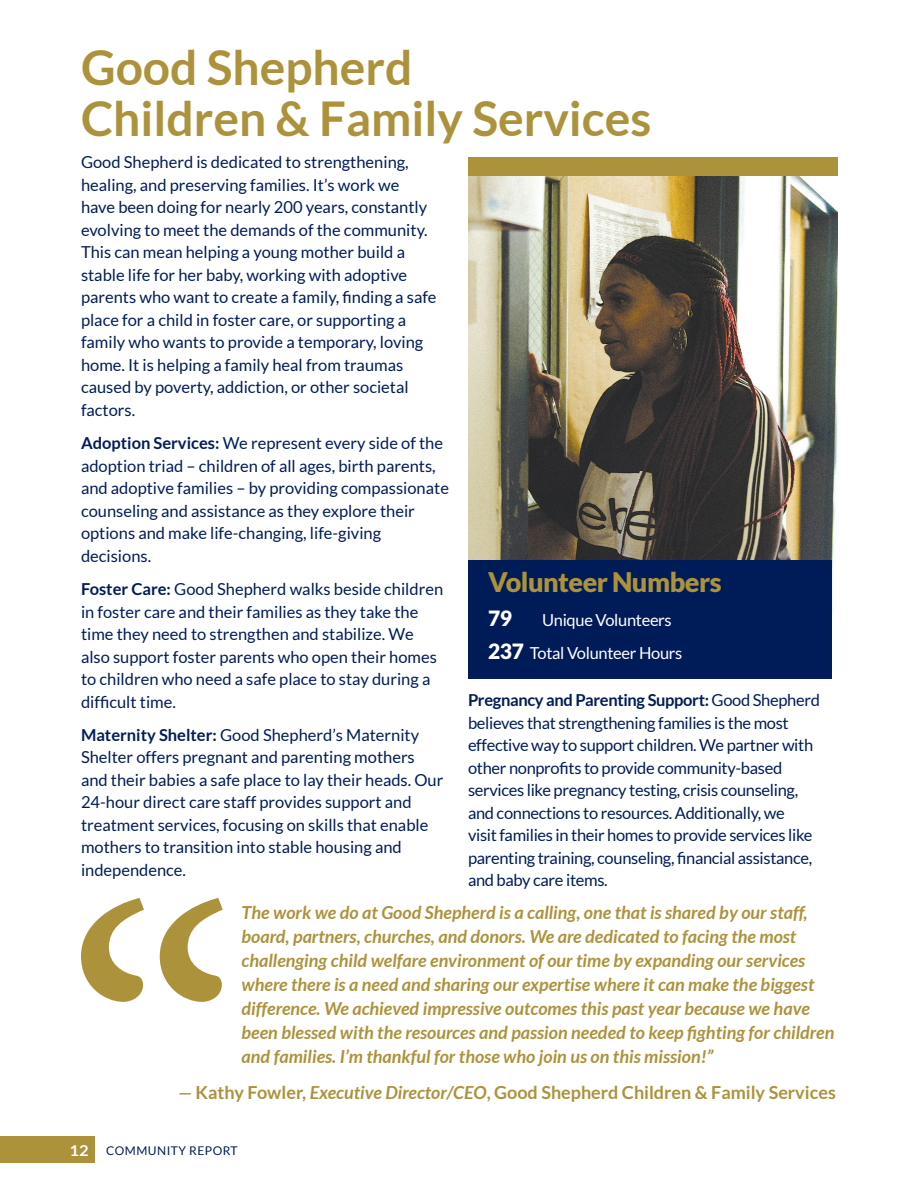
<style>
.page{position:relative;width:918px;height:1188px;background:#fff}
.page>*{position:absolute;margin:0;border:0;box-sizing:border-box;transform-origin:0 0}
.t1{font:700 48px/51px "Lato";color:#ad923c}
.t2{font:900 27px "Lato";letter-spacing:-.02em;color:#ad923c}
.t3{font:900 21px "Lato";color:#fff}
.t4{font:italic 700 18px/24px "Lato";color:#ad923c}
.t5{font:700 18px "Lato";color:#ad923c}
.t6{font:16.5px/22.5px "Lato";color:#001c58}
.t7{font:16.5px/22.5px "Lato";letter-spacing:-.02em;color:#001c58}
.t8{font:16.5px/33.3px "Lato";letter-spacing:-.02em;color:#fff}
.t9{font:12px "Lato";letter-spacing:.04em;color:#001c58}
.s1{font-weight:700}
.s2{font-weight:900;font-size:21px}
.s3{font-style:italic}
.s4{font-weight:700;font-size:15px;color:#fff}
</style>
<div class="page">
<svg style="left:81px;top:898px;width:142px;height:104px"></svg>
<img style="left:468px;top:176px;width:369px;height:439px">
<div style="left:468px;top:560px;width:364px;height:119px;background:#001c58"></div>
<div style="left:468px;top:157px;width:369px;height:19px;background:#ad923c"></div>
<div style="left:0;top:1136px;width:95px;height:26px;background:#ad923c"></div>
<h1 class="t1" style="left:81px;top:41px;width:572px">Good Shepherd<br>Children &amp; Family Services</h1>
<p class="t6" style="left:81px;top:151px;width:357px">Good Shepherd is dedicated to strengthening, healing, and preserving families. It’s work we have been doing for nearly 200 years, constantly evolving to meet the demands of the community.<br>This can mean helping a young mother build a stable life for her baby, working with adoptive parents who want to create a family, finding a safe place for a child in foster care, or supporting a family who wants to provide a temporary, loving home. It is helping a family heal from traumas caused by poverty, addiction, or other societal factors.</p>
<p class="t6" style="left:81px;top:432px;width:369px"><span class="s1">Adoption Services:</span> We represent every side of the adoption triad – children of all ages, birth parents, and adoptive families – by providing compassionate counseling and assistance as they explore their options and make life-changing, life-giving decisions.</p>
<p class="t6" style="left:81px;top:578px;width:364px"><span class="s1">Foster Care:</span> Good Shepherd walks beside children in foster care and their families as they take the time they need to strengthen and stabilize. We also support foster parents who open their homes to children who need a safe place to stay during a difficult time.</p>
<p class="t6" style="left:81px;top:724px;width:364px"><span class="s1">Maternity Shelter:</span> Good Shepherd’s Maternity Shelter offers pregnant and parenting mothers and their babies a safe place to lay their heads. Our 24-hour direct care staff provides support and treatment services, focusing on skills that enable mothers to transition into stable housing and independence.</p>
<h2 class="t2" style="left:488px;top:567px;width:235px">Volunteer Numbers</h2>
<p class="t3" style="left:488px;top:606px;width:25px">79</p>
<p class="t8" style="left:488px;top:603px;width:196px;text-indent:54px">Unique Volunteers<br><span class="s2">237</span> Total Volunteer Hours</p>
<p class="t7" style="left:468px;top:689px;width:353px"><span class="s1">Pregnancy and Parenting Support:</span> Good Shepherd believes that strengthening families is the most effective way to support children. We partner with other nonprofits to provide community-based services like pregnancy testing, crisis counseling, and connections to resources. Additionally, we<br>visit families in their homes to provide services like parenting training, counseling, financial assistance, and baby care items.</p>
<p class="t4" style="left:242px;top:901px;width:594px">The work we do at Good Shepherd is a calling, one that is shared by our staff, board, partners, churches, and donors. We are dedicated to facing the most challenging child welfare environment of our time by expanding our services where there is a need and sharing our expertise where it can make the biggest difference. We achieved impressive outcomes this past year because we have been blessed with the resources and passion needed to keep fighting for children and families. I’m thankful for those who join us on this mission!”</p>
<p class="t5" style="left:178px;top:1082px;width:659px"><span class="s3">—</span> Kathy Fowler, <span class="s3">Executive Director/CEO</span>, Good Shepherd Children &amp; Family Services</p>
<p class="t9" style="left:70px;top:1144px;width:170px"><span class="s4">12</span> COMMUNITY REPORT</p>
</div>
